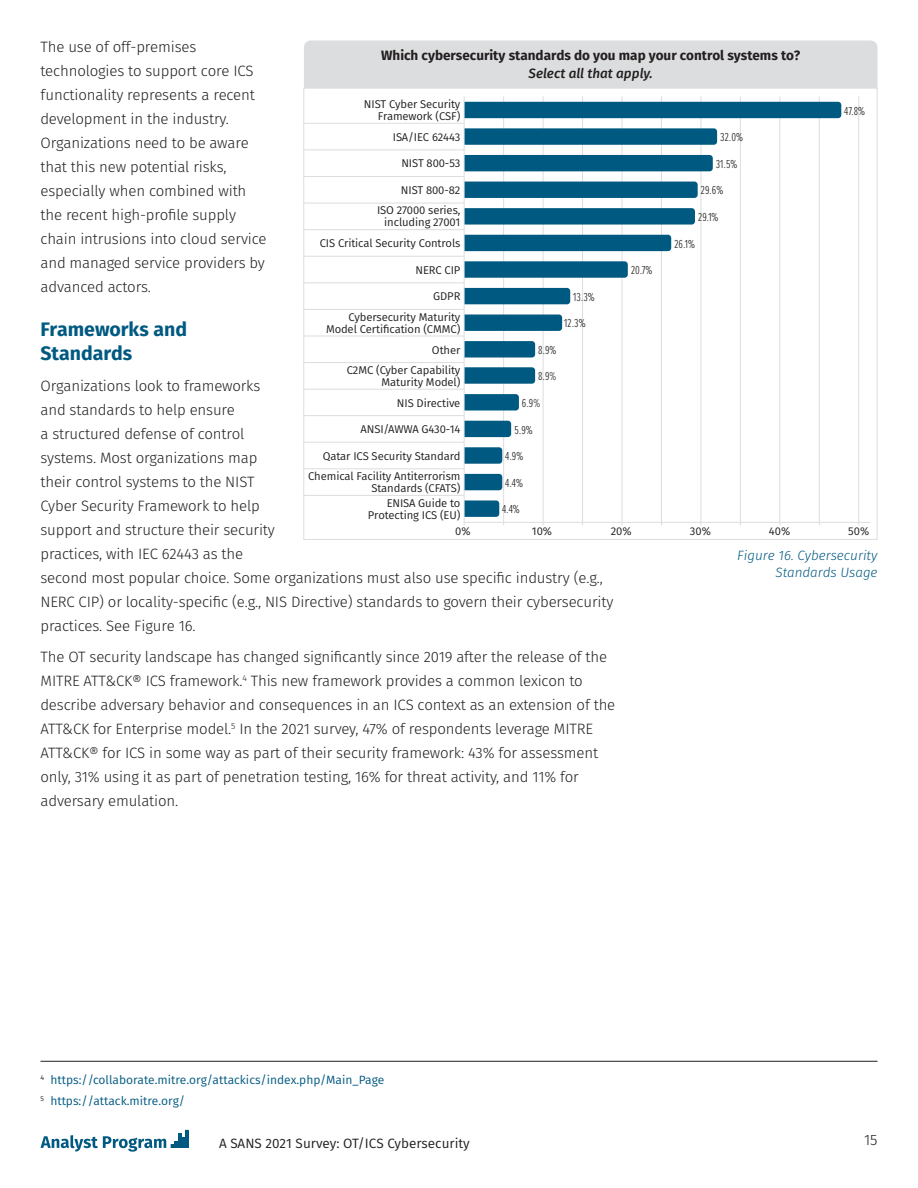
<style>
.page{position:relative;width:918px;height:1188px;background:#fff}
.page>*{position:absolute;margin:0;border:0;box-sizing:border-box;transform-origin:0 0}
.t1{font:700 19.5px/24px "Fira Sans";color:#005981}
.t2{font:300 15px/24px "Fira Sans";letter-spacing:-.01em;color:#231f20}
.t3{font:700 13.5px "Fira Sans";color:#231f20}
.t4{font:italic 300 13.5px/16.5px "Fira Sans";color:#005981;text-align:right}
.t5{font:13.5px "Fira Sans";color:#231f20}
.t6{font:italic 500 13.5px "Fira Sans";color:#231f20}
.t7{font:12px/21.1px "Fira Sans";color:#005981}
.t8{font:300 12px/26.2px "Proxima Nova Ex Cn";color:#231f20}
.t9{font:11.25px/12px "Fira Sans";letter-spacing:-.01em;color:#231f20;text-align:right}
.s1{font-weight:400}
</style>
<div class="page">
<hr style="left:178px;top:1133px;width:3px;height:15px;background:#005981">
<hr style="left:186px;top:1130px;width:3px;height:18px;background:#005981">
<svg style="left:41px;top:1135px;width:145px;height:17px"></svg>
<div style="left:304px;top:40px;width:574px;height:48px;background:#dcddde"></div>
<div style="left:303px;top:88px;width:575px;height:452px;background:#fff;border:1px solid #dcddde"></div>
<hr style="left:543px;top:96px;width:1px;height:429px;background:#dcddde">
<hr style="left:582px;top:96px;width:1px;height:429px;background:#dcddde">
<hr style="left:622px;top:96px;width:1px;height:429px;background:#dcddde">
<hr style="left:464px;top:96px;width:1px;height:429px;background:#dcddde">
<hr style="left:503px;top:96px;width:1px;height:429px;background:#dcddde">
<hr style="left:661px;top:96px;width:1px;height:429px;background:#dcddde">
<hr style="left:701px;top:96px;width:1px;height:429px;background:#dcddde">
<hr style="left:740px;top:96px;width:1px;height:429px;background:#dcddde">
<hr style="left:819px;top:96px;width:1px;height:429px;background:#dcddde">
<hr style="left:779px;top:96px;width:1px;height:429px;background:#dcddde">
<hr style="left:858px;top:96px;width:1px;height:429px;background:#dcddde">
<hr style="left:464px;top:522px;width:406px;height:1px;background:#dcddde">
<hr style="left:303px;top:123px;width:161px;height:1px;background:#dcddde">
<hr style="left:303px;top:415px;width:161px;height:1px;background:#dcddde">
<hr style="left:303px;top:150px;width:161px;height:1px;background:#dcddde">
<hr style="left:303px;top:442px;width:161px;height:1px;background:#dcddde">
<hr style="left:303px;top:176px;width:161px;height:1px;background:#dcddde">
<hr style="left:303px;top:468px;width:161px;height:1px;background:#dcddde">
<hr style="left:303px;top:203px;width:161px;height:1px;background:#dcddde">
<hr style="left:303px;top:495px;width:161px;height:1px;background:#dcddde">
<hr style="left:303px;top:389px;width:161px;height:1px;background:#dcddde">
<hr style="left:303px;top:256px;width:161px;height:1px;background:#dcddde">
<hr style="left:303px;top:229px;width:161px;height:1px;background:#dcddde">
<hr style="left:303px;top:282px;width:161px;height:1px;background:#dcddde">
<hr style="left:303px;top:309px;width:161px;height:1px;background:#dcddde">
<hr style="left:303px;top:336px;width:161px;height:1px;background:#dcddde">
<hr style="left:303px;top:362px;width:161px;height:1px;background:#dcddde">
<div style="left:465px;top:102px;width:376px;height:16px;background:#005981"></div>
<div style="left:465px;top:235px;width:206px;height:16px;background:#005981"></div>
<div style="left:465px;top:182px;width:233px;height:16px;background:#005981"></div>
<svg style="left:465px;top:474px;width:37px;height:16px"></svg>
<div style="left:465px;top:315px;width:97px;height:16px;background:#005981"></div>
<svg style="left:465px;top:128px;width:252px;height:17px;background:#095e85"></svg>
<svg style="left:465px;top:421px;width:46px;height:16px"></svg>
<svg style="left:465px;top:261px;width:163px;height:17px;background:#095f85"></svg>
<svg style="left:465px;top:208px;width:230px;height:17px;background:#095e85"></svg>
<svg style="left:465px;top:500px;width:34px;height:17px"></svg>
<svg style="left:465px;top:341px;width:70px;height:17px"></svg>
<svg style="left:465px;top:367px;width:70px;height:17px"></svg>
<svg style="left:465px;top:394px;width:54px;height:17px"></svg>
<div style="left:465px;top:155px;width:248px;height:16px;background:#005981"></div>
<svg style="left:465px;top:447px;width:37px;height:17px"></svg>
<div style="left:465px;top:288px;width:105px;height:16px;background:#005981"></div>
<hr style="left:40px;top:1061px;width:838px;height:1px;background:#231f20">
<p class="t2" style="left:40px;top:35px;width:228px">The use of off-premises technologies to support core ICS functionality represents a recent development in the industry.<br>Organizations need to be aware that this new potential risks, especially when combined with the recent high-profile supply chain intrusions into cloud service and managed service providers by advanced actors.</p>
<h1 class="t1" style="left:40px;top:317px;width:148px">Frameworks and<br>Standards</h1>
<p class="t2" style="left:40px;top:374px;width:574px">Organizations look to frameworks<br>and standards to help ensure<br>a structured defense of control<br>systems. Most organizations map<br>their control systems to the NIST<br>Cyber Security Framework to help<br>support and structure their security<br>practices, with IEC 62443 as the<br>second most popular choice. Some organizations must also use specific industry (e.g., NERC CIP) or locality-specific (e.g., NIS Directive) standards to govern their cybersecurity practices. See Figure 16.</p>
<p class="t2" style="left:40px;top:644px;width:576px">The OT security landscape has changed significantly since 2019 after the release of the MITRE ATT&amp;CK® ICS framework.<sup>4</sup> This new framework provides a common lexicon to describe adversary behavior and consequences in an ICS context as an extension of the ATT&amp;CK for Enterprise model.<sup>5</sup> In the 2021 survey, 47% of respondents leverage MITRE ATT&amp;CK® for ICS in some way as part of their security framework: 43% for assessment only, 31% using it as part of penetration testing, 16% for threat activity, and 11% for adversary emulation.</p>
<p class="t3" style="left:381px;top:46px;width:421px">Which cybersecurity standards do you map your control systems to?</p>
<p class="t6" style="left:529px;top:64px;width:126px">Select all that apply.</p>
<p class="t9" style="left:364px;top:98px;width:98px">NIST Cyber Security<br>Framework (CSF)</p>
<p class="t8" style="left:844px;top:97px;width:22px">47.8<span class="s1">%</span></p>
<p class="t9" style="left:393px;top:131px;width:69px">ISA/IEC 62443</p>
<p class="t8" style="left:720px;top:124px;width:25px">32.0<span class="s1">%</span></p>
<p class="t9" style="left:401px;top:157px;width:60px">NIST 800-53</p>
<p class="t8" style="left:716px;top:150px;width:23px">31.5<span class="s1">%</span></p>
<p class="t9" style="left:401px;top:184px;width:61px">NIST 800-82</p>
<p class="t8" style="left:701px;top:177px;width:24px">29.6<span class="s1">%</span></p>
<p class="t9" style="left:377px;top:204px;width:85px">ISO 27000 series, including 27001</p>
<p class="t8" style="left:698px;top:203px;width:22px">29.1<span class="s1">%</span></p>
<p class="t9" style="left:320px;top:237px;width:142px">CIS Critical Security Controls</p>
<p class="t8" style="left:674px;top:230px;width:22px">26.1<span class="s1">%</span></p>
<p class="t9" style="left:416px;top:264px;width:46px">NERC CIP</p>
<p class="t8" style="left:631px;top:256px;width:23px">20.7<span class="s1">%</span></p>
<p class="t9" style="left:349px;top:286px;width:113px;line-height:20.5px">GDPR<br>Cybersecurity Maturity</p>
<p class="t9" style="left:326px;top:323px;width:136px">Model Certification (CMMC)</p>
<p class="t8" style="left:573px;top:283px;width:23px">13.3<span class="s1">%</span></p>
<p class="t8" style="left:564px;top:310px;width:23px">12.3<span class="s1">%</span></p>
<p class="t9" style="left:432px;top:344px;width:30px">Other</p>
<p class="t8" style="left:538px;top:336px;width:20px">8.9<span class="s1">%<br></span>8.9%</p>
<p class="t8" style="left:522px;top:389px;width:20px">6.9%</p>
<p class="t9" style="left:347px;top:364px;width:115px">C2MC (Cyber Capability<br>Maturity Model)</p>
<p class="t9" style="left:397px;top:397px;width:65px">NIS Directive</p>
<p class="t9" style="left:361px;top:423px;width:101px">ANSI/AWWA G430-14</p>
<p class="t8" style="left:514px;top:416px;width:20px">5.9<span class="s1">%</span></p>
<p class="t9" style="left:323px;top:450px;width:139px">Qatar ICS Security Standard</p>
<p class="t8" style="left:505px;top:443px;width:19px">4.9<span class="s1">%</span></p>
<p class="t9" style="left:308px;top:470px;width:154px">Chemical Facility Antiterrorism<br>Standards (CFATS)</p>
<p class="t8" style="left:505px;top:469px;width:19px">4.4<span class="s1">%</span></p>
<p class="t9" style="left:368px;top:497px;width:94px">ENISA Guide to<br>Protecting ICS (EU)</p>
<p class="t8" style="left:502px;top:496px;width:19px">4.4<span class="s1">%</span></p>
<p class="t9" style="left:455px;top:525px;width:17px">0%</p>
<p class="t9" style="left:532px;top:525px;width:22px">10%</p>
<p class="t9" style="left:611px;top:525px;width:22px">20%</p>
<p class="t9" style="left:690px;top:525px;width:23px">30%</p>
<p class="t9" style="left:769px;top:525px;width:23px">40%</p>
<p class="t9" style="left:848px;top:525px;width:23px">50%</p>
<p class="t4" style="left:737px;top:547px;width:142px">Figure 16. Cybersecurity<br>Standards Usage</p>
<p class="t7" style="left:40px;top:1069px;width:345px"><sup>4</sup> https://collaborate.mitre.org/attackics/index.php/Main_Page<br><sup>5</sup> https://attack.mitre.org/</p>
<p class="t5" style="left:219px;top:1133px;width:252px">A SANS 2021 Survey: OT/ICS Cybersecurity</p>
<p class="t2" style="left:864px;top:1128px;width:15px">15</p>
</div>
